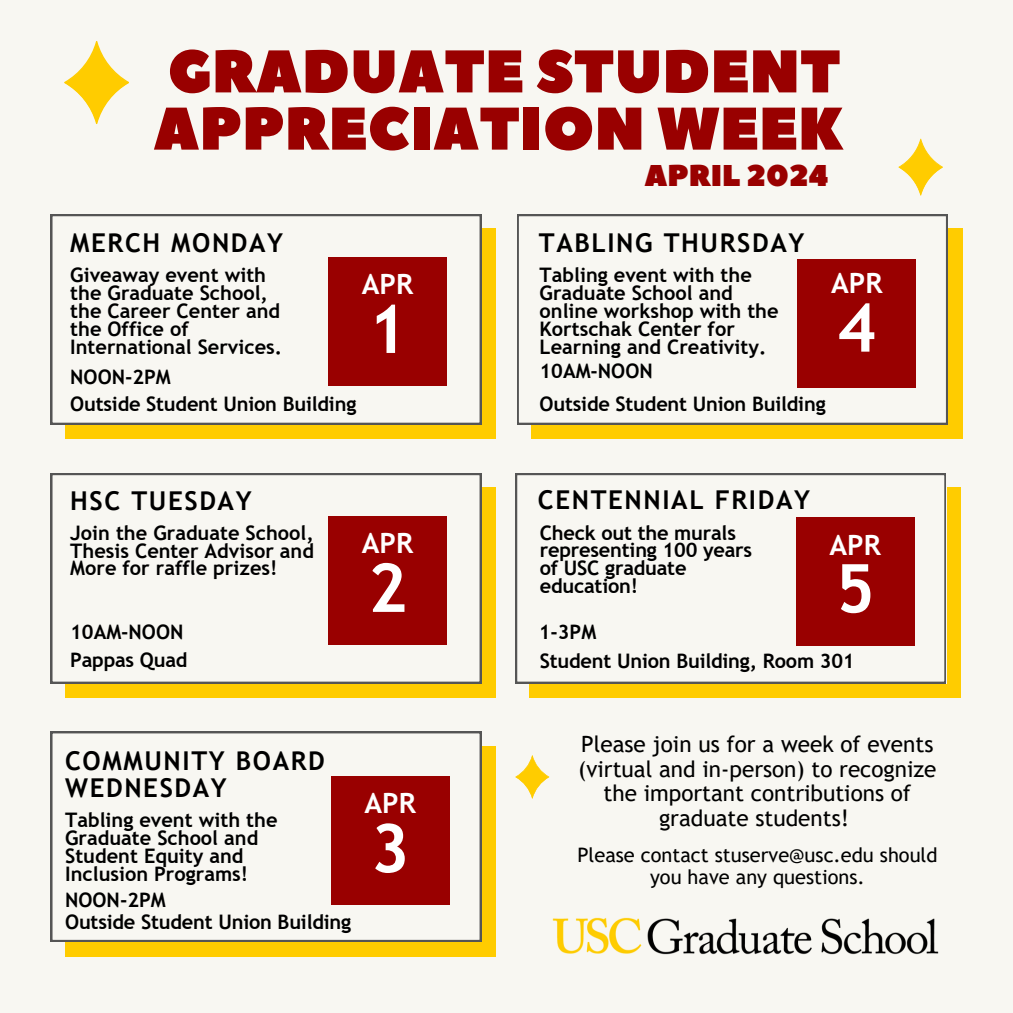
<style>
.page{position:relative;width:1013px;height:1013px;background:#fff}
.page>*{position:absolute;margin:0;border:0;box-sizing:border-box;transform-origin:0 0}
.t1{font:700 67.25px "Trebuchet MS";color:#fff}
.t2{font:60px/57.2px "Peace Sans";color:#900}
.t3{font:30px "Peace Sans";color:#900}
.t4{font:700 28px "Trebuchet MS";color:#fff}
.t5{font:700 26px/27.2px "Trebuchet MS";letter-spacing:.06em;color:#000}
.t6{font:22.5px/24.4px "Trebuchet MS";color:#000;text-align:center}
.t7{font:700 20px/17.8px "Trebuchet MS";color:#000}
.t8{font:20px/21.5px "Trebuchet MS";color:#000;text-align:center}
</style>
<div class="page">
<div style="left:0;top:0;width:1012px;height:1012px;background:#f8f7f2"></div>
<div style="left:65px;top:488px;width:431px;height:210px;background:#fc0"></div>
<div style="left:65px;top:746px;width:431px;height:210px;background:#fc0"></div>
<div style="left:51px;top:473px;width:430px;height:210px;background:#f8f7f2"></div>
<div style="left:51px;top:731px;width:430px;height:210px;background:#f8f7f2"></div>
<div style="left:328px;top:516px;width:119px;height:128px;background:#900"></div>
<div style="left:331px;top:776px;width:118px;height:128px;background:#900"></div>
<svg style="left:64px;top:41px;width:65px;height:83px"></svg>
<svg style="left:515px;top:755px;width:34px;height:43px"></svg>
<div style="left:65px;top:229px;width:431px;height:210px;background:#fc0"></div>
<div style="left:51px;top:214px;width:430px;height:210px;background:#f8f7f2"></div>
<div style="left:328px;top:257px;width:119px;height:128px;background:#900"></div>
<div style="left:531px;top:229px;width:431px;height:210px;background:#fc0"></div>
<div style="left:517px;top:214px;width:430px;height:210px;background:#f8f7f2"></div>
<div style="left:797px;top:259px;width:119px;height:128px;background:#900"></div>
<svg style="left:898px;top:139px;width:44px;height:56px"></svg>
<div style="left:530px;top:488px;width:430px;height:210px;background:#fc0"></div>
<div style="left:515px;top:473px;width:430px;height:210px;background:#f8f7f2"></div>
<div style="left:796px;top:517px;width:118px;height:128px;background:#900"></div>
<img style="left:552px;top:917px;width:387px;height:38px">
<h1 class="t2" style="left:153px;top:45px;width:691px">GRADUATE STUDENT<br>APPRECIATION WEEK</h1>
<p class="t5" style="left:70px;top:229px;width:214px">MERCH MONDAY</p>
<p class="t7" style="left:70px;top:266px;width:213px">Giveaway event with the Graduate School, the Career Center and the Office of<br>International Services.</p>
<h6 class="t7" style="left:70px;top:367px;width:102px">NOON-2PM</h6>
<h2 class="t4" style="left:362px;top:267px;width:53px">APR</h2>
<p class="t1" style="left:368px;top:290px;width:41px">1</p>
<p class="t7" style="left:70px;top:395px;width:287px">Outside Student Union Building</p>
<h6 class="t5" style="left:70px;top:487px;width:183px">HSC TUESDAY</h6>
<p class="t7" style="left:70px;top:524px;width:245px;text-align:justify">Join the Graduate School, Thesis Center Advisor and More for raffle prizes!</p>
<h2 class="t7" style="left:70px;top:623px;width:115px">10AM-NOON</h2>
<p class="t7" style="left:70px;top:650px;width:119px">Pappas Quad</p>
<h3 class="t4" style="left:362px;top:526px;width:53px">APR</h3>
<p class="t1" style="left:368px;top:549px;width:41px">2</p>
<h4 class="t5" style="left:65px;top:747px;width:261px">COMMUNITY BOARD<br>WEDNESDAY</h4>
<h2 class="t7" style="left:65px;top:811px;width:214px">Tabling event with the<br>Graduate School and<br>Student Equity and<br>Inclusion Programs!</h2>
<p class="t7" style="left:65px;top:890px;width:102px">NOON-2PM</p>
<h6 class="t7" style="left:65px;top:913px;width:287px">Outside Student Union Building</h6>
<p class="t4" style="left:364px;top:787px;width:53px">APR</p>
<h6 class="t1" style="left:370px;top:809px;width:41px">3</h6>
<h2 class="t3" style="left:644px;top:156px;width:185px">APRIL 2024</h2>
<p class="t5" style="left:539px;top:229px;width:267px">TABLING THURSDAY</p>
<p class="t7" style="left:539px;top:266px;width:240px">Tabling event with the<br>Graduate School and online workshop with the<br>Kortschak Center for<br>Learning and Creativity.</p>
<h4 class="t7" style="left:539px;top:362px;width:115px">10AM-NOON</h4>
<p class="t4" style="left:831px;top:266px;width:53px">APR</p>
<h4 class="t1" style="left:837px;top:288px;width:41px">4</h4>
<p class="t7" style="left:539px;top:395px;width:287px">Outside Student Union Building</p>
<h4 class="t5" style="left:538px;top:486px;width:273px">CENTENNIAL FRIDAY</h4>
<p class="t7" style="left:540px;top:523px;width:214px">Check out the murals representing 100 years of USC graduate education!</p>
<p class="t4" style="left:829px;top:528px;width:53px">APR</p>
<p class="t1" style="left:835px;top:549px;width:41px">5</p>
<h2 class="t7" style="left:539px;top:623px;width:59px">1-3PM</h2>
<p class="t7" style="left:540px;top:652px;width:316px">Student Union Building, Room 301</p>
<h6 class="t6" style="left:578px;top:732px;width:359px">Please join us for a week of events (virtual and in-person) to recognize the important contributions of graduate students!</h6>
<h4 class="t8" style="left:577px;top:844px;width:362px">Please contact stuserve@usc.edu should you have any questions.</h4>
</div>
